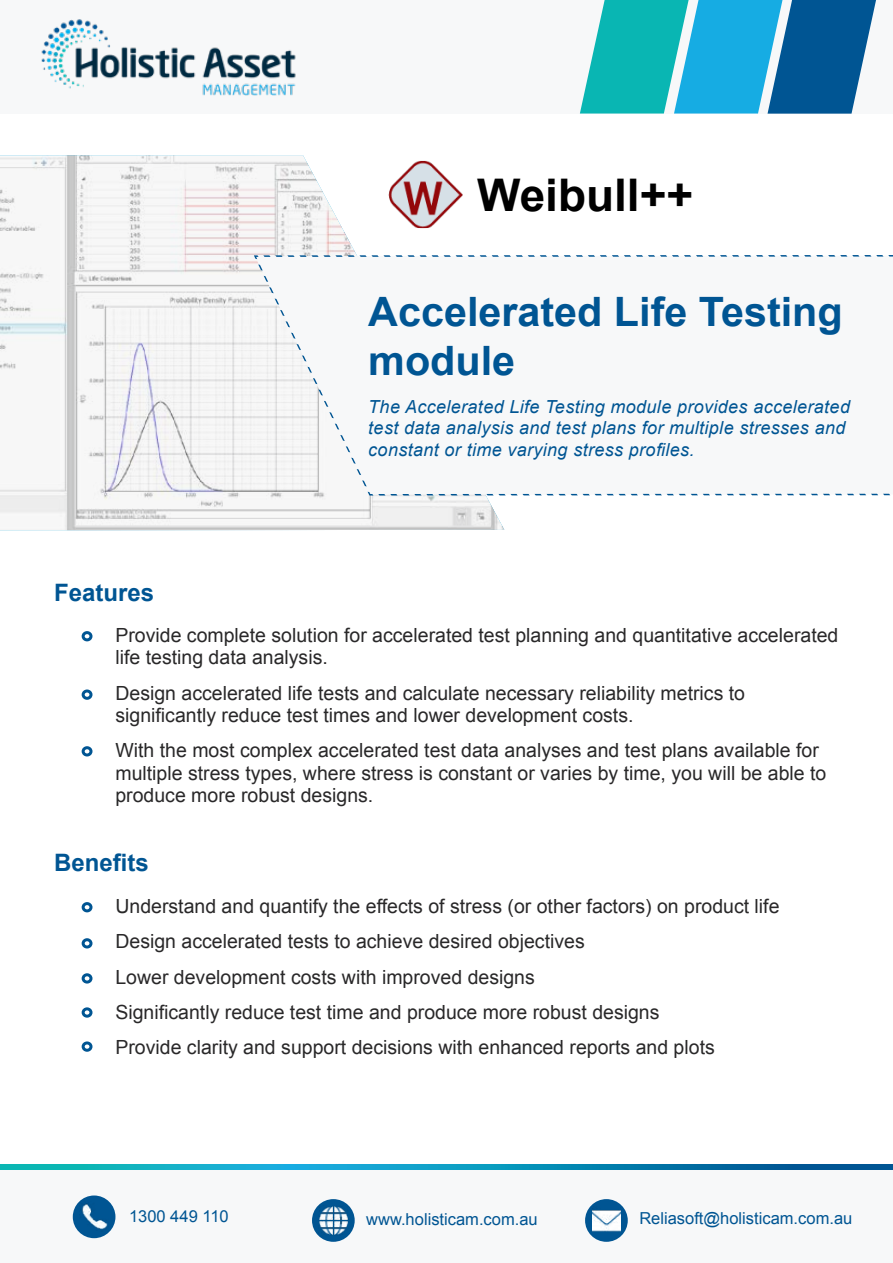
<style>
.page{position:relative;width:893px;height:1263px;background:#fff}
.page>*{position:absolute;margin:0;border:0;box-sizing:border-box;transform-origin:0 0}
.t1{font:700 45px "Arial";color:#000}
.t2{font:700 40.5px/48.6px "Arial";color:#005593}
.t3{font:700 24px "Arial";color:#005593}
.t4{font:19.5px/22.5px "Arial";color:#292829}
.t5{font:italic 18px/21.6px "Arial";letter-spacing:.02em;color:#005593}
.t6{font:16.5px "Arial";color:#005593}
</style>
<div class="page">
<svg style="left:0;top:155px;width:505px;height:375px"></svg>
<svg style="left:1px;top:1164px;width:891px;height:6px;background:#0a90b7"></svg>
<div style="left:0;top:1171px;width:893px;height:92px;background:#f7f8f9"></div>
<svg style="left:180px;top:254px;width:713px;height:242px"></svg>
<div style="left:0;top:0;width:893px;height:114px;background:#f7f8f9"></div>
<img style="left:41px;top:19px;width:255px;height:77px">
<div style="left:82px;top:631px;width:10px;height:10px;border:3px solid #005593;border-radius:50%"></div>
<div style="left:82px;top:689px;width:10px;height:11px;border:3px solid #005593;border-radius:50%"></div>
<svg style="left:580px;top:0;width:296px;height:114px;background:#2ea1c2"></svg>
<div style="left:73px;top:1195px;width:42px;height:43px;background:#005593;border-radius:50%"></div>
<img style="left:79px;top:1201px;width:30px;height:29px">
<div style="left:312px;top:1199px;width:43px;height:43px;background:#005593;border-radius:50%"></div>
<img style="left:318px;top:1205px;width:31px;height:31px">
<div style="left:585px;top:1199px;width:43px;height:43px;background:#005593;border-radius:50%"></div>
<img style="left:592px;top:1208px;width:29px;height:24px">
<div style="left:82px;top:902px;width:10px;height:10px;border:3px solid #005593;border-radius:50%"></div>
<div style="left:82px;top:973px;width:10px;height:10px;border:3px solid #005593;border-radius:50%"></div>
<div style="left:82px;top:1041px;width:10px;height:11px;border:3px solid #005593;border-radius:50%"></div>
<div style="left:82px;top:938px;width:10px;height:10px;border:3px solid #005593;border-radius:50%"></div>
<div style="left:82px;top:1007px;width:10px;height:11px;border:3px solid #005593;border-radius:50%"></div>
<img style="left:386px;top:161px;width:86px;height:67px">
<div style="left:82px;top:746px;width:10px;height:10px;border:3px solid #005593;border-radius:50%"></div>
<h1 class="t1" style="left:477px;top:166px;width:217px">Weibull++</h1>
<h2 class="t2" style="left:368px;top:289px;width:476px">Accelerated Life Testing module</h2>
<p class="t5" style="left:368px;top:396px;width:483px">The Accelerated Life Testing module provides accelerated test data analysis and test plans for multiple stresses and constant or time varying stress profiles.</p>
<p class="t3" style="left:54px;top:576px;width:102px">Features</p>
<p class="t4" style="left:115px;top:624px;width:724px">Provide complete solution for accelerated test planning and quantitative accelerated life testing data analysis.</p>
<p class="t4" style="left:115px;top:682px;width:631px">Design accelerated life tests and calculate necessary reliability metrics to significantly reduce test times and lower development costs.</p>
<p class="t4" style="left:115px;top:739px;width:712px">With the most complex accelerated test data analyses and test plans available for multiple stress types, where stress is constant or varies by time, you will be able to produce more robust designs.</p>
<p class="t3" style="left:54px;top:847px;width:96px">Benefits</p>
<p class="t4" style="left:115px;top:889px;width:666px;line-height:35.2px">Understand and quantify the effects of stress (or other factors) on product life Design accelerated tests to achieve desired objectives<br>Lower development costs with improved designs<br>Significantly reduce test time and produce more robust designs<br>Provide clarity and support decisions with enhanced reports and plots</p>
<p class="t6" style="left:129px;top:1205px;width:101px">1300 449 110</p>
<p class="t6" style="left:366px;top:1208px;width:173px">www.holisticam.com.au</p>
<p class="t6" style="left:639px;top:1208px;width:214px">Reliasoft@holisticam.com.au</p>
</div>
